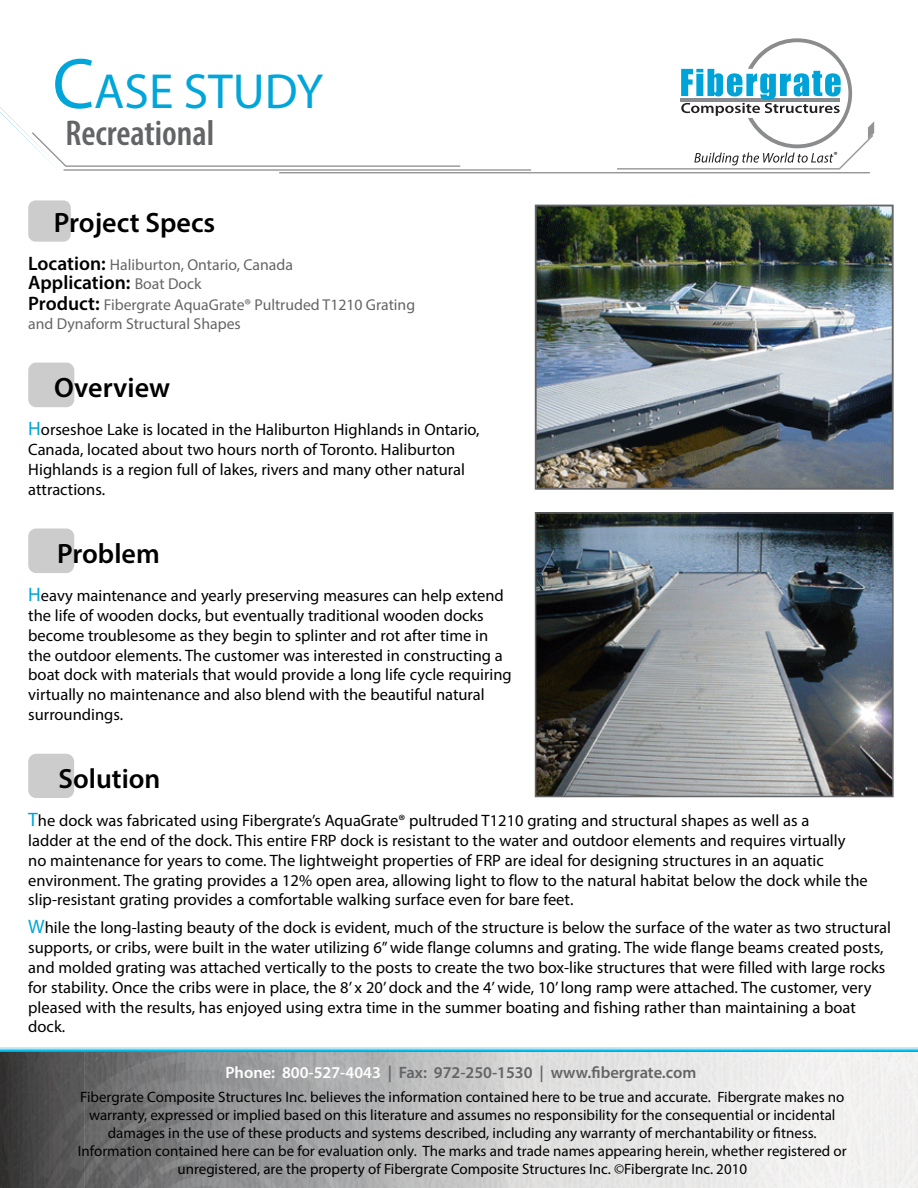
<style>
.page{position:relative;width:918px;height:1188px;background:#fff}
.page>*{position:absolute;margin:0;border:0;box-sizing:border-box;transform-origin:0 0}
.t1{font:49.5px "Myriad Pro";color:#00a5d9}
.t2{font:600 condensed 36px "Myriad Pro";color:#636466}
.t3{font:600 28.05px "Myriad Pro";color:#000}
.t4{font:600 27.9px "Myriad Pro";color:#000}
.t5{font:600 19.5px "Myriad Pro";color:#000}
.t6{font:16.5px/19.8px "Myriad Pro";color:#000}
.t7{font:600 16.5px "Myriad Pro";color:#636466}
.t8{font:15.75px/18.9px "Myriad Pro";color:#656565}
.t9{font:15px/18px "Myriad Pro";color:#000;text-align:center}
.t10{font:9px "Myriad Pro";color:#010101}
.s1{font-size:72px}
.s2{font-weight:600;font-size:19.5px;color:#000}
.s3{font-weight:400;font-size:15.75px;color:#656565}
.s4{font-size:19.5px;color:#00a5d9}
.s5{color:#fff}
</style>
<div class="page">
<div style="left:28px;top:363px;width:46px;height:44px;background:#ccc;border-radius:8px"></div>
<div style="left:28px;top:200px;width:43px;height:42px;background:#ccc;border-radius:7px"></div>
<hr style="left:64px;top:169px;width:467px;height:2px;background:#949495">
<hr style="left:66px;top:165px;width:394px;height:2px;background:#949495">
<svg style="left:0;top:107px;width:68px;height:64px"></svg>
<hr style="left:279px;top:172px;width:591px;height:1px;background:#949495">
<hr style="left:617px;top:168px;width:223px;height:2px;background:#949495">
<svg style="left:681px;top:38px;width:194px;height:132px"></svg>
<img style="left:0;top:1051px;width:918px;height:137px">
<svg style="left:0;top:1048px;width:918px;height:3px;background:#64d0ee"></svg>
<img style="left:538px;top:208px;width:353px;height:279px">
<div style="left:535px;top:205px;width:359px;height:285px;border:2px solid #636466"></div>
<img style="left:538px;top:515px;width:353px;height:279px">
<div style="left:535px;top:512px;width:359px;height:285px;border:2px solid #636466"></div>
<div style="left:28px;top:528px;width:46px;height:45px;background:#ccc;border-radius:8px"></div>
<div style="left:28px;top:754px;width:46px;height:44px;background:#ccc;border-radius:8px"></div>
<h1 class="t1" style="left:53px;top:61px;width:272px"><span class="s1">C</span>ASE STUDY</h1>
<h2 class="t2" style="left:66px;top:111px;width:150px">Recreational</h2>
<h3 class="t3" style="left:54px;top:205px;width:163px">Project Specs</h3>
<p class="t8" style="left:28px;top:255px;width:266px"><span class="s2">Location:</span> Haliburton, Ontario, Canada</p>
<p class="t5" style="left:28px;top:270px;width:175px">Application: <span class="s3">Boat Dock</span></p>
<p class="t8" style="left:28px;top:295px;width:388px"><span class="s2">Product:</span> Fibergrate AquaGrate® Pultruded T1210 Grating and Dynaform Structural Shapes</p>
<h3 class="t3" style="left:54px;top:370px;width:118px">Overview</h3>
<p class="t6" style="left:28px;top:420px;width:453px"><span class="s4">H</span>orseshoe Lake is located in the Haliburton Highlands in Ontario, Canada, located about two hours north of Toronto. Haliburton Highlands is a region full of lakes, rivers and many other natural attractions.</p>
<h3 class="t3" style="left:57px;top:536px;width:104px">Problem</h3>
<p class="t6" style="left:28px;top:586px;width:485px"><span class="s4">H</span>eavy maintenance and yearly preserving measures can help extend the life of wooden docks, but eventually traditional wooden docks become troublesome as they begin to splinter and rot after time in the outdoor elements. The customer was interested in constructing a boat dock with materials that would provide a long life cycle requiring virtually no maintenance and also blend with the beautiful natural surroundings.</p>
<p class="t10" style="left:834px;top:150px;width:5px">®</p>
<h3 class="t4" style="left:59px;top:761px;width:103px">Solution</h3>
<p class="t6" style="left:28px;top:810px;width:841px"><span class="s4">T</span>he dock was fabricated using Fibergrate’s AquaGrate® pultruded T1210 grating and structural shapes as well as a<br>ladder at the end of the dock. This entire FRP dock is resistant to the water and outdoor elements and requires virtually no maintenance for years to come. The lightweight properties of FRP are ideal for designing structures in an aquatic environment. The grating provides a 12% open area, allowing light to flow to the natural habitat below the dock while the slip-resistant grating provides a comfortable walking surface even for bare feet.</p>
<p class="t6" style="left:28px;top:918px;width:864px"><span class="s4">W</span>hile the long-lasting beauty of the dock is evident, much of the structure is below the surface of the water as two structural supports, or cribs, were built in the water utilizing 6” wide flange columns and grating. The wide flange beams created posts, and molded grating was attached vertically to the posts to create the two box-like structures that were filled with large rocks for stability. Once the cribs were in place, the 8’ x 20’ dock and the 4’ wide, 10’ long ramp were attached. The customer, very pleased with the results, has enjoyed using extra time in the summer boating and fishing rather than maintaining a boat dock.</p>
<p class="t7" style="left:225px;top:1062px;width:472px"><span class="s5">Phone: 800-527-4043</span> | Fax: 972-250-1530 | www.fibergrate.com</p>
<p class="t9" style="left:78px;top:1088px;width:770px">Fibergrate Composite Structures Inc. believes the information contained here to be true and accurate. Fibergrate makes no warranty, expressed or implied based on this literature and assumes no responsibility for the consequential or incidental damages in the use of these products and systems described, including any warranty of merchantability or fitness.<br>Information contained here can be for evaluation only. The marks and trade names appearing herein, whether registered or unregistered, are the property of Fibergrate Composite Structures Inc. ©Fibergrate Inc. 2010</p>
</div>
